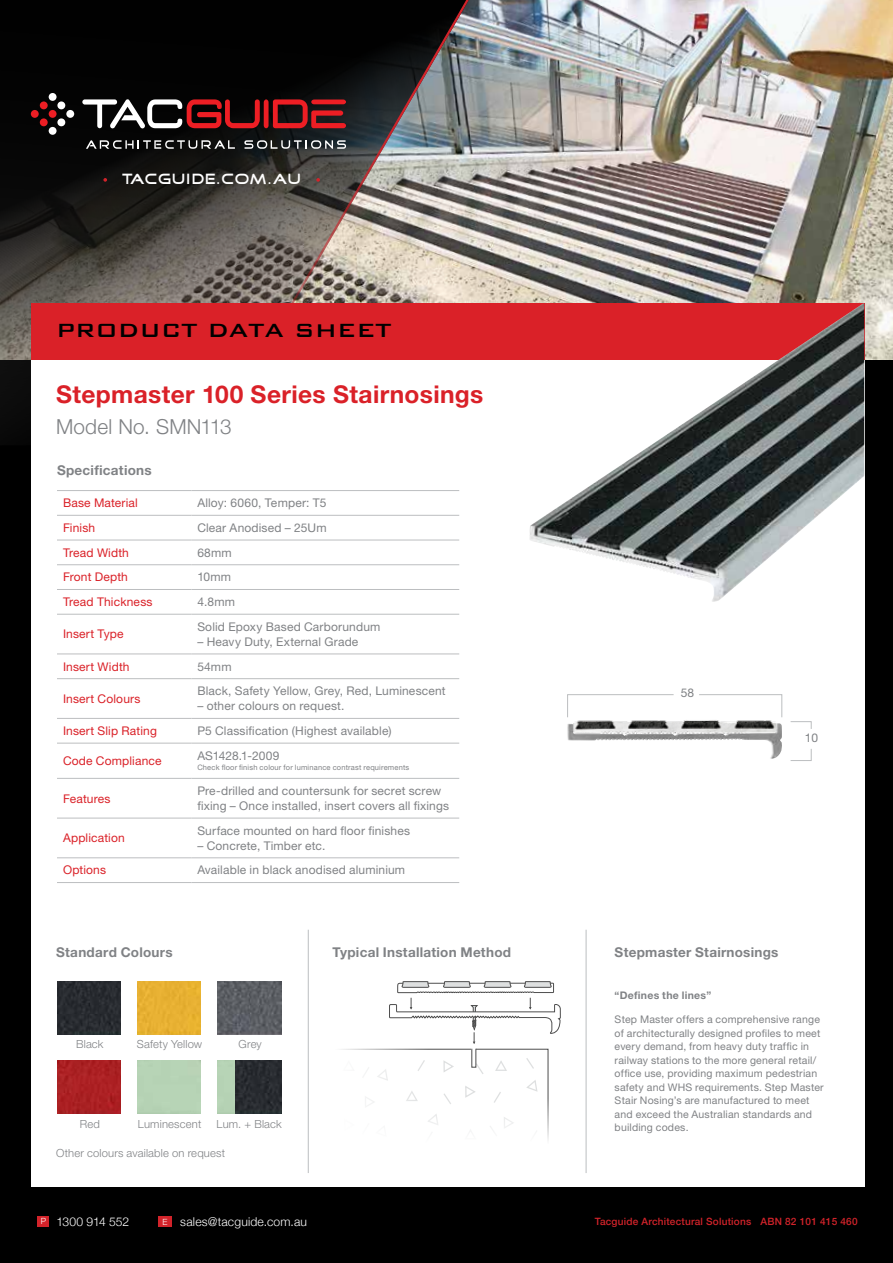
<style>
.page{position:relative;width:893px;height:1263px;background:#000}
.page>*{position:absolute;margin:0;border:0;box-sizing:border-box;transform-origin:0 0}
.t1{font:500 25.5px "Bank Gothic BT";color:#000}
.t2{font:700 24.45px "Helvetica Neue LT Std";letter-spacing:.015em;color:#da2128}
.t3{font:300 20.7px "Helvetica Neue LT Std";letter-spacing:.01em;color:#808285}
.t4{font:15px "Good Times";letter-spacing:.05em;color:#fff}
.t5{font:700 13.5px "Helvetica Neue LT Std";letter-spacing:.02em;color:#808285}
.t6{font:300 12.15px "Helvetica Neue";letter-spacing:.015em;color:#fff}
.t7{font:300 12.15px "Helvetica Neue";letter-spacing:-.01em;color:#fff}
.t8{font:12px/15px "Helvetica Neue LT Std";letter-spacing:.015em;color:#808285}
.t9{font:12px "Helvetica Neue LT Std";letter-spacing:.015em;color:#da2128}
.t10{font:300 11.25px "Helvetica Neue LT Std";letter-spacing:.015em;color:#808285}
.t11{font:10.5px/13.5px "Helvetica Neue LT Std";letter-spacing:.02em;color:#808285}
.t12{font:700 10.5px "Helvetica Neue LT Std";letter-spacing:.025em;color:#808285}
.t13{font:500 10.05px "Helvetica Neue";letter-spacing:.02em;color:#d2232a}
.t14{font:7.5px "Helvetica Neue LT Std";letter-spacing:.02em;color:#808285}
.s1{font-size:8.55px}
</style>
<div class="page">
<img style="left:712px;top:0;width:181px;height:360px">
<img style="left:0;top:0;width:712px;height:427px">
<div style="left:40px;top:101px;width:8px;height:8px;background:#ed1e24;border-radius:50%"></div>
<div style="left:31px;top:110px;width:8px;height:8px;background:#ed1e24;border-radius:50%"></div>
<div style="left:49px;top:110px;width:8px;height:8px;background:#ed1e24;border-radius:50%"></div>
<div style="left:40px;top:118px;width:8px;height:8px;background:#ed1e24;border-radius:50%"></div>
<div style="left:49px;top:93px;width:8px;height:8px;background:#fff;border-radius:50%"></div>
<div style="left:57px;top:101px;width:8px;height:8px;background:#fff;border-radius:50%"></div>
<div style="left:66px;top:110px;width:8px;height:8px;background:#fff;border-radius:50%"></div>
<div style="left:57px;top:118px;width:8px;height:8px;background:#fff;border-radius:50%"></div>
<div style="left:49px;top:127px;width:8px;height:8px;background:#fff;border-radius:50%"></div>
<svg style="left:82px;top:99px;width:264px;height:29px"></svg>
<svg style="left:86px;top:140px;width:149px;height:9px"></svg>
<svg style="left:244px;top:140px;width:102px;height:9px"></svg>
<svg style="left:103px;top:178px;width:4px;height:4px"></svg>
<svg style="left:316px;top:178px;width:4px;height:4px"></svg>
<div style="left:37px;top:1216px;width:12px;height:11px;background:#d2232a"></div>
<div style="left:158px;top:1216px;width:14px;height:11px;background:#d2232a"></div>
<div style="left:31px;top:360px;width:833px;height:827px;background:#fff"></div>
<div style="left:31px;top:303px;width:833px;height:57px;background:#da2128"></div>
<hr style="left:308px;top:930px;width:1px;height:243px;background:#bcbec0">
<hr style="left:586px;top:930px;width:1px;height:243px;background:#bcbec0">
<img style="left:530px;top:303px;width:334px;height:299px">
<svg style="left:699px;top:694px;width:83px;height:24px"></svg>
<svg style="left:567px;top:694px;width:107px;height:24px"></svg>
<svg style="left:790px;top:721px;width:22px;height:8px"></svg>
<svg style="left:790px;top:749px;width:22px;height:12px"></svg>
<img style="left:567px;top:724px;width:209px;height:17px">
<img style="left:573px;top:720px;width:203px;height:15px">
<svg style="left:406px;top:1091px;width:12px;height:10px"></svg>
<svg style="left:495px;top:1061px;width:12px;height:10px"></svg>
<svg style="left:526px;top:1080px;width:12px;height:12px"></svg>
<svg style="left:365px;top:1097px;width:9px;height:8px"></svg>
<svg style="left:443px;top:1061px;width:11px;height:11px"></svg>
<svg style="left:465px;top:1086px;width:10px;height:12px"></svg>
<svg style="left:418px;top:1060px;width:7px;height:11px"></svg>
<svg style="left:494px;top:1092px;width:7px;height:11px"></svg>
<svg style="left:428px;top:1114px;width:10px;height:11px"></svg>
<svg style="left:364px;top:1068px;width:24px;height:13px"></svg>
<svg style="left:444px;top:1093px;width:7px;height:11px"></svg>
<svg style="left:476px;top:1062px;width:8px;height:12px"></svg>
<svg style="left:490px;top:1117px;width:24px;height:13px"></svg>
<svg style="left:526px;top:1058px;width:8px;height:11px"></svg>
<svg style="left:389px;top:981px;width:172px;height:63px"></svg>
<img style="left:57px;top:981px;width:64px;height:53px">
<svg style="left:217px;top:981px;width:64px;height:53px;background:#5b5e64"></svg>
<div style="left:137px;top:981px;width:64px;height:53px;background:#e8b132"></div>
<div style="left:57px;top:1060px;width:64px;height:53px;background:#ab2023"></div>
<div style="left:137px;top:1060px;width:64px;height:53px;background:#b7d4b6"></div>
<img style="left:217px;top:1060px;width:19px;height:53px">
<img style="left:236px;top:1060px;width:45px;height:53px">
<hr style="left:57px;top:490px;width:134px;height:1px;background:#bcbec0">
<hr style="left:191px;top:490px;width:268px;height:1px;background:#bcbec0">
<hr style="left:57px;top:515px;width:134px;height:1px;background:#bcbec0">
<hr style="left:191px;top:515px;width:268px;height:1px;background:#bcbec0">
<hr style="left:57px;top:540px;width:134px;height:1px;background:#bcbec0">
<hr style="left:191px;top:540px;width:268px;height:1px;background:#bcbec0">
<hr style="left:57px;top:564px;width:134px;height:1px;background:#bcbec0">
<hr style="left:191px;top:564px;width:268px;height:1px;background:#bcbec0">
<hr style="left:57px;top:589px;width:134px;height:1px;background:#bcbec0">
<hr style="left:191px;top:589px;width:268px;height:1px;background:#bcbec0">
<hr style="left:57px;top:614px;width:134px;height:1px;background:#bcbec0">
<hr style="left:191px;top:614px;width:268px;height:1px;background:#bcbec0">
<hr style="left:57px;top:654px;width:134px;height:1px;background:#bcbec0">
<hr style="left:191px;top:654px;width:268px;height:1px;background:#bcbec0">
<hr style="left:57px;top:678px;width:134px;height:1px;background:#bcbec0">
<hr style="left:191px;top:678px;width:268px;height:1px;background:#bcbec0">
<hr style="left:57px;top:718px;width:134px;height:1px;background:#bcbec0">
<hr style="left:191px;top:718px;width:268px;height:1px;background:#bcbec0">
<hr style="left:57px;top:743px;width:134px;height:1px;background:#bcbec0">
<hr style="left:191px;top:743px;width:268px;height:1px;background:#bcbec0">
<hr style="left:57px;top:778px;width:134px;height:1px;background:#bcbec0">
<hr style="left:191px;top:778px;width:268px;height:1px;background:#bcbec0">
<hr style="left:57px;top:818px;width:134px;height:1px;background:#bcbec0">
<hr style="left:191px;top:818px;width:268px;height:1px;background:#bcbec0">
<hr style="left:57px;top:857px;width:134px;height:1px;background:#bcbec0">
<hr style="left:191px;top:857px;width:268px;height:1px;background:#bcbec0">
<hr style="left:57px;top:882px;width:134px;height:1px;background:#bcbec0">
<hr style="left:191px;top:882px;width:268px;height:1px;background:#bcbec0">
<p class="t4" style="left:122px;top:172px;width:181px">TACGUIDE.COM.AU</p>
<h1 class="t1" style="left:56px;top:317px;width:337px">PRODUCT DATA SHEET</h1>
<h2 class="t2" style="left:56px;top:379px;width:429px">Stepmaster 100 Series Stairnosings</h2>
<h3 class="t3" style="left:56px;top:413px;width:177px">Model No. SMN113</h3>
<p class="t5" style="left:57px;top:462px;width:96px">Specifications</p>
<p class="t9" style="left:63px;top:496px;width:76px">Base Material</p>
<p class="t8" style="left:197px;top:495px;width:131px">Alloy: 6060, Temper: T5</p>
<p class="t9" style="left:63px;top:520px;width:34px">Finish</p>
<p class="t8" style="left:197px;top:520px;width:131px">Clear Anodised – 25Um</p>
<p class="t9" style="left:63px;top:545px;width:67px">Tread Width</p>
<p class="t8" style="left:197px;top:545px;width:36px">68mm</p>
<p class="t9" style="left:63px;top:570px;width:66px">Front Depth</p>
<p class="t8" style="left:197px;top:569px;width:35px">10mm</p>
<p class="t9" style="left:63px;top:595px;width:91px">Tread Thickness</p>
<p class="t8" style="left:197px;top:594px;width:39px">4.8mm</p>
<p class="t9" style="left:63px;top:627px;width:62px">Insert Type</p>
<p class="t8" style="left:197px;top:619px;width:185px">Solid Epoxy Based Carborundum</p>
<p class="t8" style="left:197px;top:634px;width:163px">– Heavy Duty, External Grade</p>
<p class="t9" style="left:63px;top:659px;width:68px">Insert Width</p>
<p class="t8" style="left:197px;top:659px;width:36px">54mm</p>
<p class="t9" style="left:63px;top:691px;width:79px">Insert Colours</p>
<p class="t8" style="left:197px;top:683px;width:250px">Black, Safety Yellow, Grey, Red, Luminescent</p>
<p class="t8" style="left:197px;top:698px;width:149px">– other colours on request.</p>
<p class="t9" style="left:63px;top:723px;width:95px">Insert Slip Rating</p>
<p class="t8" style="left:197px;top:723px;width:196px">P5 Classification (Highest available)</p>
<p class="t9" style="left:63px;top:753px;width:100px">Code Compliance</p>
<p class="t8" style="left:197px;top:748px;width:84px">AS1428.1-2009</p>
<p class="t14" style="left:197px;top:763px;width:213px">Check floor finish colour for luminance contrast requirements</p>
<p class="t9" style="left:63px;top:791px;width:49px">Features</p>
<p class="t8" style="left:197px;top:783px;width:253px">Pre-drilled and countersunk for secret screw fixing – Once installed, insert covers all fixings</p>
<p class="t9" style="left:63px;top:831px;width:63px">Application</p>
<p class="t8" style="left:197px;top:823px;width:214px">Surface mounted on hard floor finishes</p>
<p class="t8" style="left:197px;top:838px;width:130px">– Concrete, Timber etc.</p>
<p class="t9" style="left:63px;top:863px;width:45px">Options</p>
<p class="t8" style="left:197px;top:862px;width:209px">Available in black anodised aluminium</p>
<p class="t8" style="left:681px;top:685px;width:15px">58</p>
<p class="t8" style="left:805px;top:730px;width:15px">10</p>
<p class="t5" style="left:56px;top:944px;width:118px">Standard Colours</p>
<p class="t5" style="left:333px;top:944px;width:180px">Typical Installation Method</p>
<p class="t5" style="left:615px;top:944px;width:165px">Stepmaster Stairnosings</p>
<p class="t12" style="left:615px;top:989px;width:98px">“Defines the lines”</p>
<p class="t10" style="left:76px;top:1037px;width:29px">Black</p>
<p class="t10" style="left:80px;top:1117px;width:22px">Red</p>
<p class="t10" style="left:137px;top:1037px;width:67px">Safety Yellow</p>
<p class="t10" style="left:239px;top:1037px;width:25px">Grey</p>
<p class="t10" style="left:138px;top:1117px;width:65px">Luminescent</p>
<p class="t10" style="left:217px;top:1117px;width:67px">Lum. + Black</p>
<p class="t10" style="left:56px;top:1146px;width:170px">Other colours available on request</p>
<p class="t11" style="left:615px;top:1012px;width:211px">Step Master offers a comprehensive range of architecturally designed profiles to meet every demand, from heavy duty traffic in railway stations to the more general retail/ office use, providing maximum pedestrian safety and WHS requirements. Step Master Stair Nosing’s are manufactured to meet and exceed the Australian standards and building codes.</p>
<p class="t7" style="left:41px;top:1212px;width:90px"><span class="s1">P</span> 1300 914 552</p>
<p class="t6" style="left:163px;top:1212px;width:146px"><span class="s1">E</span> sales@tacguide.com.au</p>
<p class="t13" style="left:595px;top:1213px;width:264px">Tacguide Architectural Solutions ABN 82 101 415 460</p>
</div>
